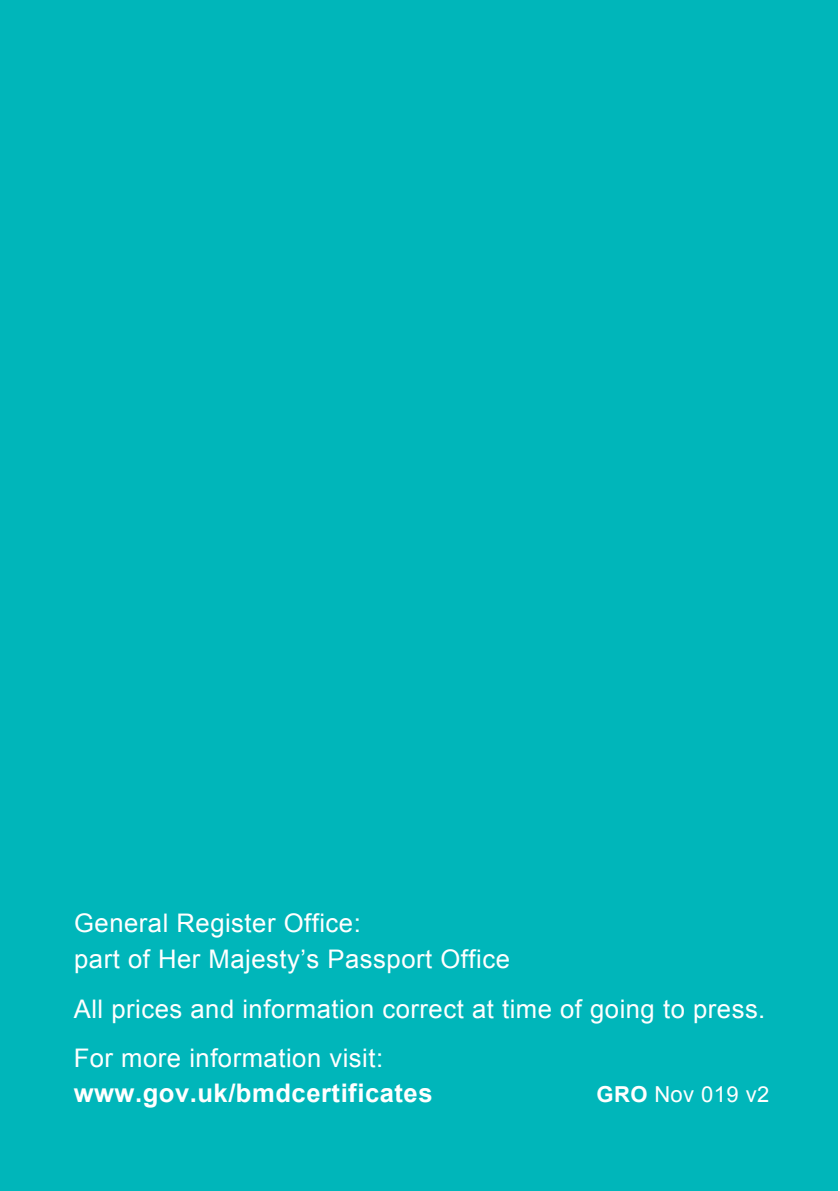
<style>
.page{position:relative;width:840px;height:1191px;background:#fff}
.page>*{position:absolute;margin:0;border:0;box-sizing:border-box;transform-origin:0 0}
.t1{font:25.6px/35.8px "Arial";letter-spacing:.02em;color:#fff}
.t2{font:700 25.6px/34.6px "Arial";letter-spacing:.02em;color:#fff}
.t3{font:22px "Arial";letter-spacing:.02em;color:#fff}
.s1{font-weight:400}
.s2{font-weight:700}
</style>
<div class="page">
<div style="left:0;top:0;width:837px;height:1191px;background:#00b6ba"></div>
<p class="t1" style="left:74px;top:905px;width:437px">General Register Office:<br>part of Her Majesty’s Passport Office</p>
<p class="t1" style="left:74px;top:991px;width:692px">All prices and information correct at time of going to press.</p>
<p class="t2" style="left:74px;top:1042px;width:360px"><span class="s1">For more information visit: </span>www.gov.uk/bmdcertificates</p>
<p class="t3" style="left:596px;top:1080px;width:174px"><span class="s2">GRO</span> Nov 019 v2</p>
</div>
